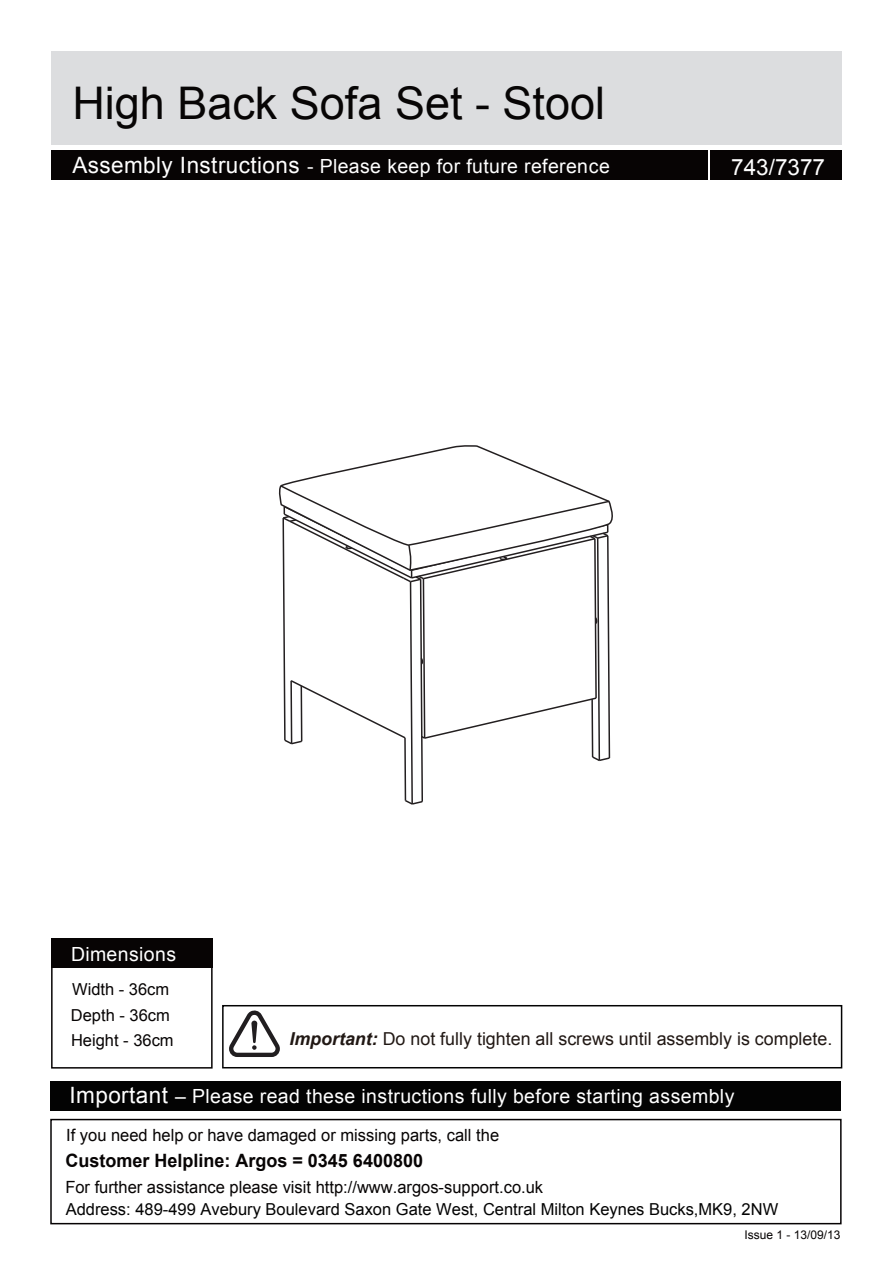
<style>
.page{position:relative;width:893px;height:1263px;background:#fff}
.page>*{position:absolute;margin:0;border:0;box-sizing:border-box;transform-origin:0 0}
.t1{font:45px "Arial";color:#070505}
.t2{font:22.5px "Arial";color:#fff}
.t3{font:19.5px "Arial";letter-spacing:.02em;color:#fff}
.t4{font:700 18.3px "Arial";color:#070404}
.t5{font:17.85px "Arial";color:#211814}
.t6{font:16.8px "Arial";color:#070404}
.t7{font:16.5px "Arial";color:#030303}
.t8{font:16.5px "Arial";color:#070404}
.t9{font:12px "Arial";color:#070404}
.s1{font-size:22.5px}
.s2{font-weight:700;font-style:italic}
</style>
<div class="page">
<div style="left:51px;top:51px;width:791px;height:94px;background:#dcdddf"></div>
<div style="left:51px;top:150px;width:657px;height:30px;background:#070404"></div>
<div style="left:711px;top:150px;width:131px;height:30px;background:#070404"></div>
<div style="left:51px;top:939px;width:162px;height:130px;border:2px solid #070404"></div>
<div style="left:51px;top:939px;width:162px;height:29px;background:#070404"></div>
<div style="left:222px;top:1005px;width:620px;height:63px;background:#fff;border:2px solid #030303"></div>
<svg style="left:227px;top:1007px;width:55px;height:50px"></svg>
<div style="left:50px;top:1081px;width:791px;height:30px;background:#030303"></div>
<div style="left:50px;top:1119px;width:792px;height:105px;border:2px solid #060304"></div>
<svg style="left:278px;top:445px;width:335px;height:360px"></svg>
<h1 class="t1" style="left:72px;top:74px;width:534px">High Back Sofa Set - Stool</h1>
<p class="t3" style="left:72px;top:153px;width:539px"><span class="s1">Assembly Instructions</span> - Please keep for future reference</p>
<p class="t2" style="left:731px;top:152px;width:95px">743/7377</p>
<p class="t3" style="left:71px;top:942px;width:107px">Dimensions</p>
<p class="t8" style="left:72px;top:978px;width:99px">Width - 36cm</p>
<p class="t8" style="left:71px;top:1029px;width:104px">Height - 36cm</p>
<p class="t8" style="left:71px;top:1004px;width:100px">Depth - 36cm</p>
<p class="t5" style="left:289px;top:1027px;width:544px"><span class="s2">Important:</span> Do not fully tighten all screws until assembly is complete.</p>
<p class="t3" style="left:70px;top:1083px;width:666px"><span class="s1">Important</span> – Please read these instructions fully before starting assembly</p>
<p class="t6" style="left:66px;top:1124px;width:434px">If you need help or have damaged or missing parts, call the</p>
<p class="t4" style="left:65px;top:1148px;width:359px">Customer Helpline: Argos = 0345 6400800</p>
<p class="t7" style="left:66px;top:1199px;width:714px">Address: 489-499 Avebury Boulevard Saxon Gate West, Central Milton Keynes Bucks,MK9, 2NW</p>
<p class="t6" style="left:65px;top:1176px;width:479px">For further assistance please visit http://www.argos-support.co.uk</p>
<p class="t9" style="left:744px;top:1227px;width:98px">Issue 1 - 13/09/13</p>
</div>
